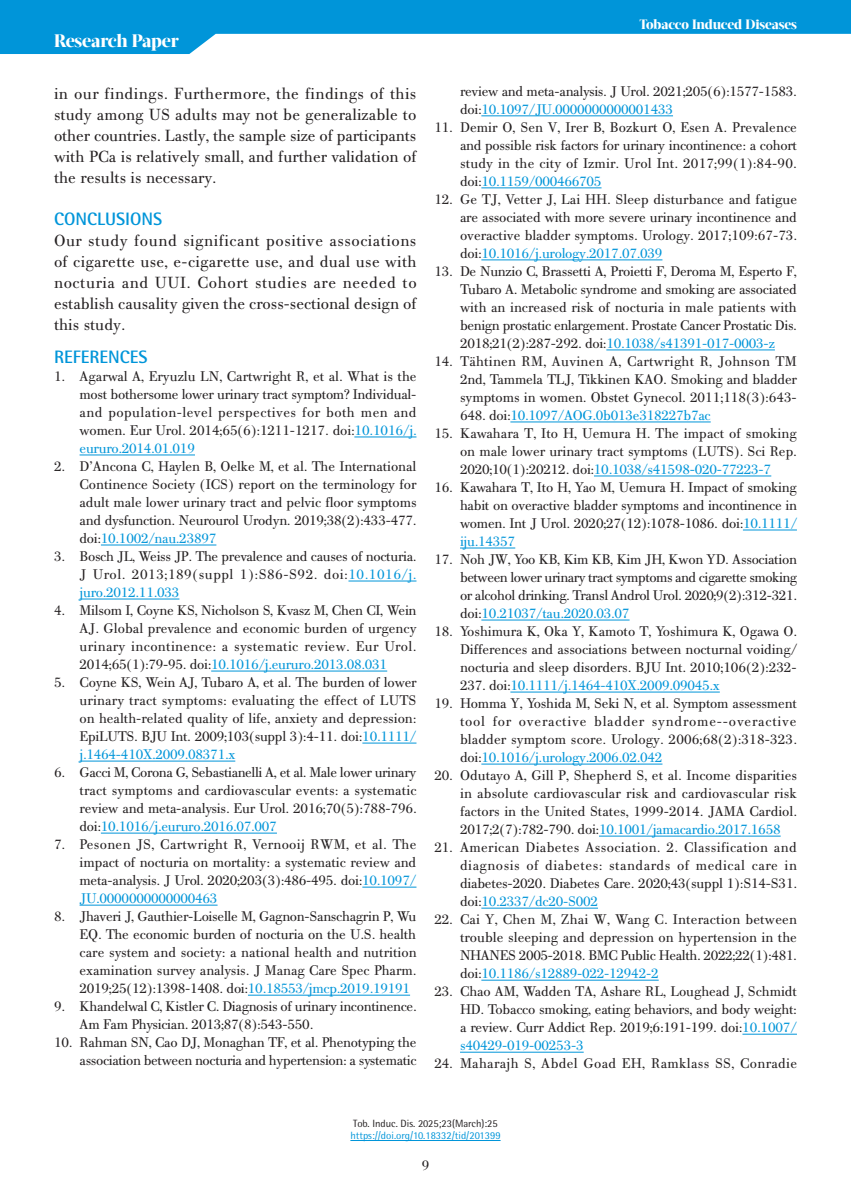
<style>
.page{position:relative;width:851px;height:1191px;background:#fff}
.page>*{position:absolute;margin:0;border:0;box-sizing:border-box;transform-origin:0 0}
.t1{font:700 18px "Rotis Semi Sans Hel";color:#0095d9}
.t2{font:800 18px "Acta Display W04";letter-spacing:-.01em;color:#fff}
.t3{font:17.25px/21px "PF Bodoni Text";color:#231f20;text-align:justify}
.t4{font:15px/18px "PF Bodoni Text";letter-spacing:-.02em;color:#231f20;text-align:justify}
.t5{font:15px "PF Bodoni Text";letter-spacing:.02em;color:#231f20}
.t6{font:800 13.5px "Acta Display W04";letter-spacing:-.01em;color:#fff}
.t7{font:10.5px "Rotis Semi Sans Hel";color:#0095d9}
.t8{font:10.5px "Rotis Semi Sans Hel";color:#231f20}
.s1{color:#0095d9}
</style>
<div class="page">
<svg style="left:0;top:0;width:850px;height:54px;fill:#0095d9"></svg>
<hr style="left:350px;top:1140px;width:150px;height:1px;background:#0095d9">
<hr style="left:354px;top:437px;width:62px;height:1px;background:#0095d9">
<hr style="left:80px;top:455px;width:115px;height:1px;background:#0095d9">
<hr style="left:101px;top:545px;width:115px;height:1px;background:#0095d9">
<hr style="left:348px;top:581px;width:68px;height:1px;background:#0095d9">
<hr style="left:80px;top:599px;width:99px;height:1px;background:#0095d9">
<hr style="left:211px;top:671px;width:176px;height:1px;background:#0095d9">
<hr style="left:362px;top:743px;width:54px;height:1px;background:#0095d9">
<hr style="left:80px;top:761px;width:155px;height:1px;background:#0095d9">
<hr style="left:101px;top:833px;width:176px;height:1px;background:#0095d9">
<hr style="left:362px;top:887px;width:54px;height:1px;background:#0095d9">
<hr style="left:80px;top:905px;width:137px;height:1px;background:#0095d9">
<hr style="left:248px;top:995px;width:162px;height:1px;background:#0095d9">
<hr style="left:481px;top:116px;width:192px;height:1px;background:#0095d9">
<hr style="left:481px;top:188px;width:120px;height:1px;background:#0095d9">
<hr style="left:481px;top:260px;width:181px;height:1px;background:#0095d9">
<hr style="left:606px;top:350px;width:168px;height:1px;background:#0095d9">
<hr style="left:510px;top:422px;width:200px;height:1px;background:#0095d9">
<hr style="left:594px;top:476px;width:177px;height:1px;background:#0095d9">
<hr style="left:742px;top:530px;width:54px;height:1px;background:#0095d9">
<hr style="left:460px;top:548px;width:55px;height:1px;background:#0095d9">
<hr style="left:481px;top:620px;width:148px;height:1px;background:#0095d9">
<hr style="left:510px;top:692px;width:209px;height:1px;background:#0095d9">
<hr style="left:481px;top:764px;width:181px;height:1px;background:#0095d9">
<hr style="left:599px;top:836px;width:181px;height:1px;background:#0095d9">
<hr style="left:481px;top:908px;width:117px;height:1px;background:#0095d9">
<hr style="left:481px;top:980px;width:177px;height:1px;background:#0095d9">
<hr style="left:742px;top:1034px;width:54px;height:1px;background:#0095d9">
<hr style="left:460px;top:1052px;width:123px;height:1px;background:#0095d9">
<p class="t2" style="left:54px;top:30px;width:126px">Research Paper</p>
<p class="t3" style="left:54px;top:83px;width:364px">in our findings. Furthermore, the findings of this study among US adults may not be generalizable to other countries. Lastly, the sample size of participants with PCa is relatively small, and further validation of the results is necessary.</p>
<p class="t1" style="left:54px;top:208px;width:110px">CONCLUSIONS</p>
<p class="t3" style="left:54px;top:230px;width:364px">Our study found significant positive associations of cigarette use, e-cigarette use, and dual use with nocturia and UUI. Cohort studies are needed to establish causality given the cross-sectional design of this study.</p>
<p class="t1" style="left:54px;top:346px;width:95px">REFERENCES</p>
<p class="t4" style="left:80px;top:367px;width:338px;text-indent:-26px">1. Agarwal A, Eryuzlu LN, Cartwright R, et al. What is the most bothersome lower urinary tract symptom? Individual&shy;and population-level perspectives for both men and women. Eur Urol. 2014;65(6):1211-1217. doi:<span class="s1">10.1016/j. eururo.2014.01.019</span></p>
<p class="t4" style="left:80px;top:457px;width:338px;text-indent:-26px">2. D’Ancona C, Haylen B, Oelke M, et al. The International Continence Society (ICS) report on the terminology for adult male lower urinary tract and pelvic floor symptoms and dysfunction. Neurourol Urodyn. 2019;38(2):433-477. doi:<span class="s1">10.1002/nau.23897</span></p>
<p class="t4" style="left:80px;top:547px;width:338px;text-indent:-26px">3. Bosch JL, Weiss JP. The prevalence and causes of nocturia.<br>J Urol. 2013;189(suppl 1):S86-S92. doi:<span class="s1">10.1016/j. juro.2012.11.033</span></p>
<p class="t4" style="left:80px;top:601px;width:338px;text-indent:-26px">4. Milsom I, Coyne KS, Nicholson S, Kvasz M, Chen CI, Wein AJ. Global prevalence and economic burden of urgency urinary incontinence: a systematic review. Eur Urol.<br>2014;65(1):79-95. doi:<span class="s1">10.1016/j.eururo.2013.08.031</span></p>
<p class="t4" style="left:80px;top:673px;width:338px;text-indent:-26px">5. Coyne KS, Wein AJ, Tubaro A, et al. The burden of lower urinary tract symptoms: evaluating the effect of LUTS on health-related quality of life, anxiety and depression:<br>EpiLUTS. BJU Int. 2009;103(suppl 3):4-11. doi:<span class="s1">10.1111/ j.1464-410X.2009.08371.x</span></p>
<p class="t4" style="left:80px;top:763px;width:338px;text-indent:-26px">6. Gacci M, Corona G, Sebastianelli A, et al. Male lower urinary tract symptoms and cardiovascular events: a systematic review and meta-analysis. Eur Urol. 2016;70(5):788-796. doi:<span class="s1">10.1016/j.eururo.2016.07.007</span></p>
<p class="t4" style="left:80px;top:835px;width:338px;text-indent:-26px">7. Pesonen JS, Cartwright R, Vernooij RWM, et al. The impact of nocturia on mortality: a systematic review and meta-analysis. J Urol. 2020;203(3):486-495. doi:<span class="s1">10.1097/ JU.0000000000000463</span></p>
<p class="t4" style="left:80px;top:907px;width:338px;text-indent:-26px">8. Jhaveri J, Gauthier-Loiselle M, Gagnon-Sanschagrin P, Wu EQ. The economic burden of nocturia on the U.S. health care system and society: a national health and nutrition examination survey analysis. J Manag Care Spec Pharm.<br>2019;25(12):1398-1408. doi:<span class="s1">10.18553/jmcp.2019.19191</span></p>
<p class="t4" style="left:80px;top:997px;width:338px;text-indent:-26px">9. Khandelwal C, Kistler C. Diagnosis of urinary incontinence.<br>Am Fam Physician. 2013;87(8):543-550.</p>
<p class="t4" style="left:54px;top:1033px;width:364px;text-align:right">10. Rahman SN, Cao DJ, Monaghan TF, et al. Phenotyping the association between nocturia and hypertension: a systematic</p>
<p class="t6" style="left:639px;top:17px;width:159px">Tobacco Induced Diseases</p>
<p class="t4" style="left:460px;top:82px;width:338px">review and meta-analysis. J Urol. 2021;205(6):1577-1583. doi:<span class="s1">10.1097/JU.0000000000001433</span></p>
<p class="t4" style="left:460px;top:118px;width:338px;text-indent:-26px">11. Demir O, Sen V, Irer B, Bozkurt O, Esen A. Prevalence and possible risk factors for urinary incontinence: a cohort study in the city of Izmir. Urol Int. 2017;99(1):84-90. doi:<span class="s1">10.1159/000466705</span></p>
<p class="t4" style="left:460px;top:190px;width:338px;text-indent:-26px">12. Ge TJ, Vetter J, Lai HH. Sleep disturbance and fatigue are associated with more severe urinary incontinence and overactive bladder symptoms. Urology. 2017;109:67-73. doi:<span class="s1">10.1016/j.urology.2017.07.039</span></p>
<p class="t4" style="left:460px;top:262px;width:338px;text-indent:-26px">13. De Nunzio C, Brassetti A, Proietti F, Deroma M, Esperto F, Tubaro A. Metabolic syndrome and smoking are associated with an increased risk of nocturia in male patients with benign prostatic enlargement. Prostate Cancer Prostatic Dis.<br>2018;21(2):287-292. doi:<span class="s1">10.1038/s41391-017-0003-z</span></p>
<p class="t4" style="left:460px;top:352px;width:338px;text-indent:-26px">14. Tähtinen RM, Auvinen A, Cartwright R, Johnson TM 2nd, Tammela TLJ, Tikkinen KAO. Smoking and bladder symptoms in women. Obstet Gynecol. 2011;118(3):643- 648. doi:<span class="s1">10.1097/AOG.0b013e318227b7ac</span></p>
<p class="t4" style="left:460px;top:424px;width:338px;text-indent:-26px">15. Kawahara T, Ito H, Uemura H. The impact of smoking on male lower urinary tract symptoms (LUTS). Sci Rep.<br>2020;10(1):20212. doi:<span class="s1">10.1038/s41598-020-77223-7</span></p>
<p class="t4" style="left:460px;top:478px;width:338px;text-indent:-26px">16. Kawahara T, Ito H, Yao M, Uemura H. Impact of smoking habit on overactive bladder symptoms and incontinence in women. Int J Urol. 2020;27(12):1078-1086. doi:<span class="s1">10.1111/ iju.14357</span></p>
<p class="t4" style="left:460px;top:550px;width:338px;text-indent:-26px">17. Noh JW, Yoo KB, Kim KB, Kim JH, Kwon YD. Association between lower urinary tract symptoms and cigarette smoking or alcohol drinking. Transl Androl Urol. 2020;9(2):312-321. doi:<span class="s1">10.21037/tau.2020.03.07</span></p>
<p class="t4" style="left:460px;top:622px;width:338px;text-indent:-26px">18. Yoshimura K, Oka Y, Kamoto T, Yoshimura K, Ogawa O.<br>Differences and associations between nocturnal voiding/ nocturia and sleep disorders. BJU Int. 2010;106(2):232- 237. doi:<span class="s1">10.1111/j.1464-410X.2009.09045.x</span></p>
<p class="t4" style="left:460px;top:694px;width:338px;text-indent:-26px">19. Homma Y, Yoshida M, Seki N, et al. Symptom assessment tool for overactive bladder syndrome--overactive bladder symptom score. Urology. 2006;68(2):318-323. doi:<span class="s1">10.1016/j.urology.2006.02.042</span></p>
<p class="t4" style="left:460px;top:766px;width:338px;text-indent:-26px">20. Odutayo A, Gill P, Shepherd S, et al. Income disparities in absolute cardiovascular risk and cardiovascular risk factors in the United States, 1999-2014. JAMA Cardiol.<br>2017;2(7):782-790. doi:<span class="s1">10.1001/jamacardio.2017.1658</span></p>
<p class="t4" style="left:460px;top:838px;width:338px;text-indent:-26px">21. American Diabetes Association. 2. Classification and diagnosis of diabetes: standards of medical care in diabetes-2020. Diabetes Care. 2020;43(suppl 1):S14-S31. doi:<span class="s1">10.2337/dc20-S002</span></p>
<p class="t4" style="left:460px;top:910px;width:338px;text-indent:-26px">22. Cai Y, Chen M, Zhai W, Wang C. Interaction between trouble sleeping and depression on hypertension in the NHANES 2005-2018. BMC Public Health. 2022;22(1):481. doi:<span class="s1">10.1186/s12889-022-12942-2</span></p>
<p class="t4" style="left:460px;top:982px;width:338px;text-indent:-26px">23. Chao AM, Wadden TA, Ashare RL, Loughead J, Schmidt HD. Tobacco smoking, eating behaviors, and body weight: a review. Curr Addict Rep. 2019;6:191-199. doi:<span class="s1">10.1007/ s40429-019-00253-3</span></p>
<p class="t5" style="left:434px;top:1055px;width:364px">24. Maharajh S, Abdel Goad EH, Ramklass SS, Conradie</p>
<p class="t8" style="left:353px;top:1116px;width:146px">Tob. Induc. Dis. 2025;23(March):25</p>
<p class="t7" style="left:350px;top:1129px;width:152px">https://doi.org/10.18332/tid/201399</p>
<p class="t4" style="left:421px;top:1156px;width:9px">9</p>
</div>
